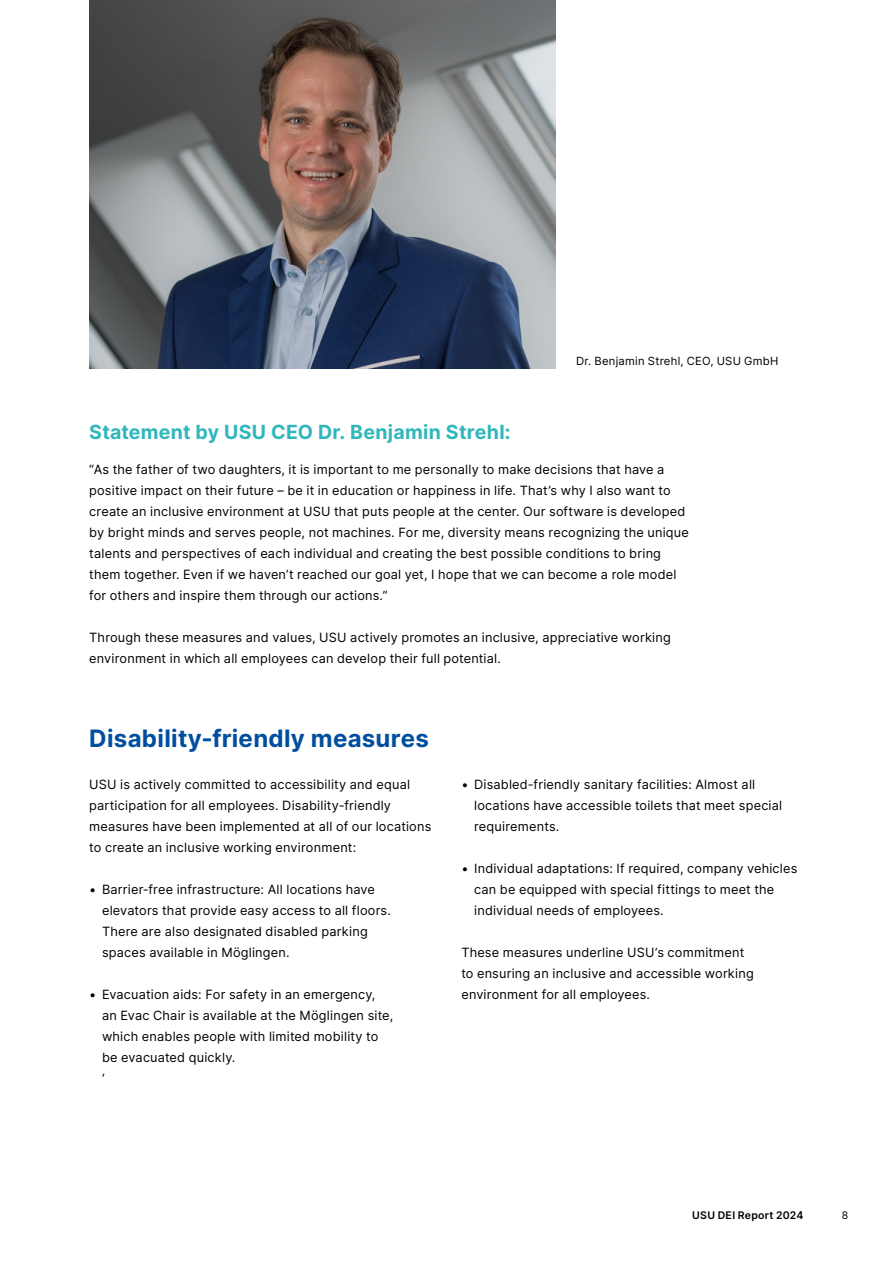
<style>
.page{position:relative;width:893px;height:1263px;background:#fff}
.page>*{position:absolute;margin:0;border:0;box-sizing:border-box;transform-origin:0 0}
.t1{font:700 24px "Inter";letter-spacing:.01em;color:#004e9e}
.t2{font:700 19.5px "Inter";letter-spacing:.015em;color:#2fb7bc}
.t3{font:12.75px/21px "Inter";letter-spacing:.015em;color:#000}
.t4{font:11.25px "Inter";letter-spacing:.02em;color:#000}
.t5{font:600 10.5px "Inter";letter-spacing:.025em;color:#000}
.t6{font:10.5px "Inter";color:#000}
</style>
<div class="page">
<img style="left:89px;top:0;width:467px;height:369px">
<p class="t4" style="left:576px;top:352px;width:204px">Dr. Benjamin Strehl, CEO, USU GmbH</p>
<h2 class="t2" style="left:89px;top:417px;width:423px">Statement by USU CEO Dr. Benjamin Strehl:</h2>
<p class="t3" style="left:89px;top:458px;width:601px">“As the father of two daughters, it is important to me personally to make decisions that have a positive impact on their future – be it in education or happiness in life. That’s why I also want to create an inclusive environment at USU that puts people at the center. Our software is developed by bright minds and serves people, not machines. For me, diversity means recognizing the unique talents and perspectives of each individual and creating the best possible conditions to bring them together. Even if we haven’t reached our goal yet, I hope that we can become a role model for others and inspire them through our actions.”</p>
<p class="t3" style="left:89px;top:626px;width:583px">Through these measures and values, USU actively promotes an inclusive, appreciative working environment in which all employees can develop their full potential.</p>
<h1 class="t1" style="left:89px;top:720px;width:341px">Disability-friendly measures</h1>
<p class="t3" style="left:89px;top:773px;width:344px">USU is actively committed to accessibility and equal participation for all employees. Disability-friendly measures have been implemented at all of our locations to create an inclusive working environment:</p>
<p class="t3" style="left:102px;top:878px;width:290px;text-indent:-13px">• Barrier-free infrastructure: All locations have elevators that provide easy access to all floors.<br>There are also designated disabled parking spaces available in Möglingen.</p>
<p class="t3" style="left:102px;top:983px;width:293px;text-indent:-13px">• Evacuation aids: For safety in an emergency, an Evac Chair is available at the Möglingen site, which enables people with limited mobility to be evacuated quickly.<br>‘</p>
<p class="t3" style="left:474px;top:773px;width:310px;text-indent:-13px">• Disabled-friendly sanitary facilities: Almost all locations have accessible toilets that meet special requirements.</p>
<p class="t3" style="left:474px;top:857px;width:325px;text-indent:-13px">• Individual adaptations: If required, company vehicles can be equipped with special fittings to meet the individual needs of employees.</p>
<p class="t3" style="left:461px;top:941px;width:294px">These measures underline USU’s commitment to -ensuring an inclusive and accessible working environment for all employees.</p>
<p class="t5" style="left:692px;top:1207px;width:113px">USU DEI Report 2024</p>
<p class="t6" style="left:842px;top:1207px;width:8px">8</p>
</div>
